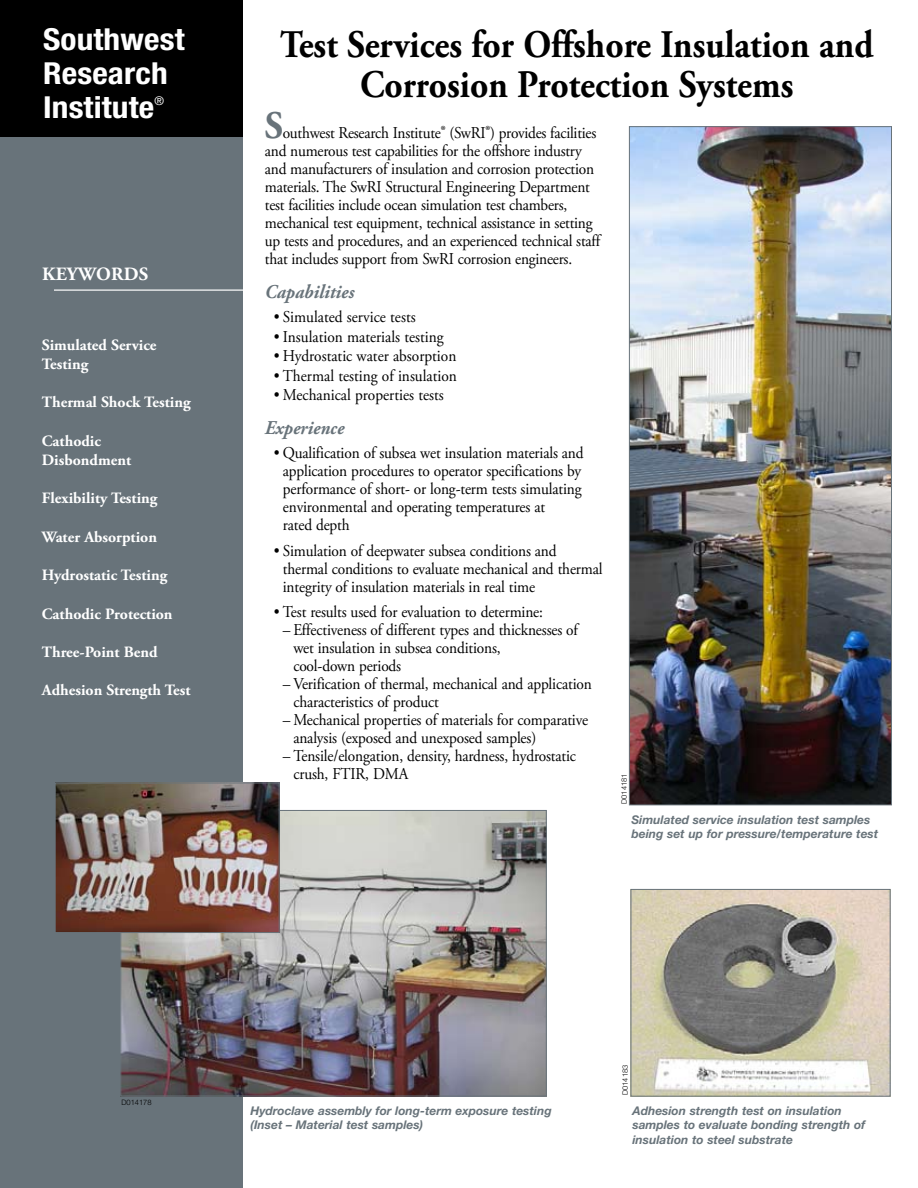
<style>
.page{position:relative;width:918px;height:1188px;background:#fff}
.page>*{position:absolute;margin:0;border:0;box-sizing:border-box;transform-origin:0 0}
.t1{font:700 39px/40.5px "Adobe Garamond Pro";color:#000;text-align:center;scale:.91 1}
.t2{font:700 39px "Adobe Garamond Pro";color:#68737a;scale:.93 1}
.t3{font:700 condensed 30.3px/33.8px "Helvetica Neue LT Std";letter-spacing:.005em;color:#fff;scale:1.1 1}
.t4{font:italic 700 19.5px "Adobe Garamond Pro";color:#68737a;scale:.93 1}
.t5{font:700 18.75px "Adobe Garamond Pro";letter-spacing:.015em;color:#fff}
.t6{font:16.5px/18px "Adobe Garamond Pro";letter-spacing:-.01em;color:#000;scale:.93 1}
.t7{font:700 15.75px/18.9px "Adobe Garamond Pro";color:#fff}
.t8{font:italic 700 12px/14.4px "Helvetica Neue LT Std";color:#68737a}
.t9{font:12px "Helvetica Neue LT Std";color:#fff}
.t10{font:300 7.5px "Helvetica Neue LT Std";color:#000}
</style>
<div class="page">
<div style="left:0;top:0;width:243px;height:1188px;background:#68737a"></div>
<hr style="left:54px;top:290px;width:191px;height:1px;background:#fff">
<img style="left:122px;top:812px;width:423px;height:283px">
<img style="left:631px;top:128px;width:259px;height:675px">
<div style="left:629px;top:126px;width:263px;height:679px;border:1px solid #68737a"></div>
<img style="left:633px;top:891px;width:256px;height:204px">
<div style="left:631px;top:889px;width:260px;height:208px;border:1px solid #68737a"></div>
<img style="left:57px;top:785px;width:221px;height:146px">
<div style="left:55px;top:783px;width:225px;height:150px;border:1px solid #68737a"></div>
<div style="left:0;top:0;width:242px;height:136px;background:#000"></div>
<h2 class="t3" style="left:43px;top:22px;width:130px">Southwest<br>Research<br>Institute</h2>
<p class="t9" style="left:154px;top:93px;width:11px">®</p>
<p class="t5" style="left:42px;top:263px;width:108px">Keywords</p>
<p class="t7" style="left:42px;top:336px;width:116px">Simulated Service<br>Testing</p>
<p class="t7" style="left:42px;top:393px;width:150px">Thermal Shock Testing</p>
<p class="t7" style="left:42px;top:431px;width:91px;line-height:19.5px">Cathodic<br>Disbondment</p>
<p class="t7" style="left:42px;top:489px;width:117px">Flexibility Testing</p>
<p class="t7" style="left:42px;top:528px;width:117px">Water Absorption</p>
<p class="t7" style="left:42px;top:566px;width:127px">Hydrostatic Testing</p>
<p class="t7" style="left:42px;top:605px;width:132px">Cathodic Protection</p>
<p class="t7" style="left:42px;top:643px;width:117px">Three-Point Bend</p>
<p class="t7" style="left:42px;top:681px;width:150px">Adhesion Strength Test</p>
<h1 class="t1" style="left:280px;top:25px;width:654px">Test Services for Offshore Insulation and<br>Corrosion Protection Systems</h1>
<h1 class="t2" style="left:265px;top:103px;width:19px">S</h1>
<p class="t6" style="left:265px;top:125px;width:362px;text-indent:18px">outhwest Research Institute® (SwRI®) provides facilities and numerous test capabilities for the offshore industry and manufacturers of insulation and corrosion protection materials. The SwRI Structural Engineering Department test facilities include ocean simulation test chambers, mechanical test equipment, technical assistance in setting up tests and procedures, and an experienced technical staff that includes support from SwRI corrosion engineers.</p>
<p class="t4" style="left:265px;top:281px;width:98px">Capabilities</p>
<p class="t6" style="left:274px;top:309px;width:154px">• Simulated service tests</p>
<p class="t6" style="left:274px;top:328px;width:184px">• Insulation materials testing</p>
<p class="t6" style="left:274px;top:348px;width:198px">• Hydrostatic water absorption</p>
<p class="t6" style="left:274px;top:367px;width:198px">• Thermal testing of insulation</p>
<p class="t6" style="left:274px;top:387px;width:184px">• Mechanical properties tests</p>
<p class="t4" style="left:265px;top:417px;width:87px">Experience</p>
<p class="t6" style="left:283px;top:445px;width:325px;text-indent:-9px">• Qualification of subsea wet insulation materials and application procedures to operator specifications by performance of short- or long-term tests simulating environmental and operating temperatures at<br>rated depth</p>
<p class="t6" style="left:283px;top:542px;width:345px;text-indent:-9px">• Simulation of deepwater subsea conditions and thermal conditions to evaluate mechanical and thermal integrity of insulation materials in real time</p>
<p class="t6" style="left:274px;top:604px;width:291px">• Test results used for evaluation to determine:</p>
<p class="t6" style="left:293px;top:622px;width:308px;text-indent:-10px">– Effectiveness of different types and thicknesses of wet insulation in subsea conditions,<br>cool-down periods</p>
<p class="t6" style="left:293px;top:676px;width:322px;text-indent:-10px">– Verification of thermal, mechanical and application characteristics of product</p>
<p class="t6" style="left:293px;top:712px;width:319px;text-indent:-11px">– Mechanical properties of materials for comparative analysis (exposed and unexposed samples)</p>
<p class="t6" style="left:293px;top:748px;width:306px;text-indent:-10px">– Tensile/elongation, density, hardness, hydrostatic crush, FTIR, DMA</p>
<p class="t10" style="left:620px;top:804px;width:32px;rotate:-90deg">D014181</p>
<p class="t8" style="left:632px;top:812px;width:248px">Simulated service insulation test samples being set up for pressure/temperature test</p>
<p class="t10" style="left:121px;top:1098px;width:32px">D014178</p>
<p class="t8" style="left:250px;top:1103px;width:303px">Hydroclave assembly for long-term exposure testing (Inset – Material test samples)</p>
<p class="t10" style="left:621px;top:1095px;width:32px;rotate:-90deg">D014183</p>
<p class="t8" style="left:633px;top:1103px;width:235px">Adhesion strength test on insulation samples to evaluate bonding strength of insulation to steel substrate</p>
</div>
